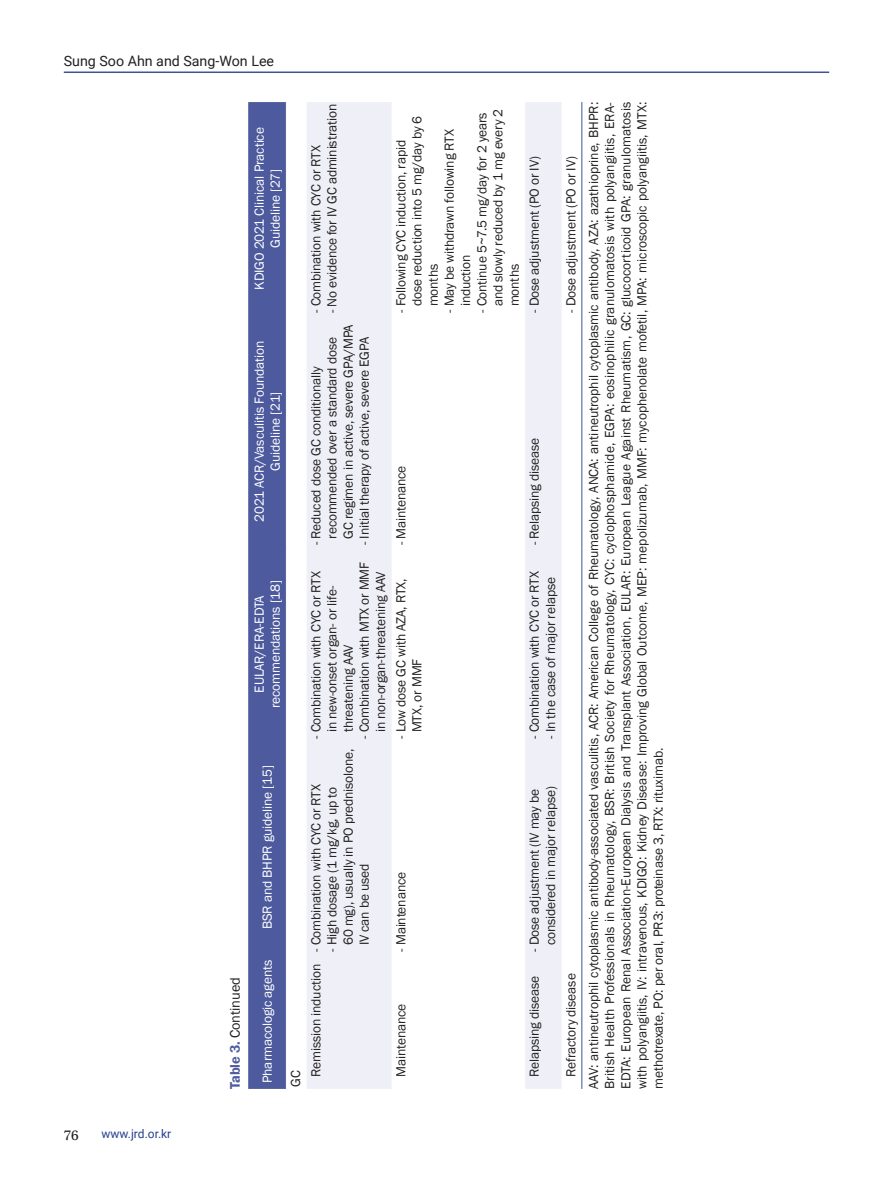
<style>
.page{position:relative;width:893px;height:1191px;background:#fff}
.page>*{position:absolute;margin:0;border:0;box-sizing:border-box;transform-origin:0 0}
.t1{font:15px "Utopia Std Capt";color:#231f20}
.t2{font:14.25px "Roboto";color:#231f20}
.t3{font:14.25px "Franklin Gothic";letter-spacing:-.01em;color:#231f20}
.t4{font:13.5px/16.2px "Franklin Gothic";letter-spacing:-.01em;color:#231f20}
.t5{font:13.5px/16.2px "Franklin Gothic";letter-spacing:-.01em;color:#fff;text-align:center}
.t6{font:12px "Roboto";color:#253f8e}
.s1{font-weight:600;color:#4d5a9e}
</style>
<div class="page">
<hr style="left:64px;top:71px;width:765px;height:2px;background:#3f5199">
<div style="left:248px;top:102px;width:38px;height:987px;background:#4d5a9e"></div>
<svg style="left:307px;top:102px;width:255px;height:987px"></svg>
<hr style="left:581px;top:954px;width:1px;height:135px;background:#3f5199">
<hr style="left:581px;top:741px;width:1px;height:213px;background:#3f5199">
<hr style="left:581px;top:547px;width:1px;height:194px;background:#3f5199">
<hr style="left:581px;top:315px;width:1px;height:232px;background:#3f5199">
<hr style="left:581px;top:102px;width:1px;height:213px;background:#3f5199">
<p class="t2" style="left:64px;top:51px;width:212px">Sung Soo Ahn and Sang-Won Lee</p>
<p class="t3" style="left:226px;top:1089px;width:113px;rotate:-90deg"><span class="s1">Table 3.</span> Continued</p>
<p class="t5" style="left:251px;top:290px;width:164px;rotate:-90deg">KDIGO 2021 Clinical Practice<br>Guideline [27]</p>
<p class="t5" style="left:251px;top:521px;width:182px;rotate:-90deg">2021 ACR/Vasculitis Foundation<br>Guideline [21]</p>
<p class="t5" style="left:251px;top:708px;width:129px;rotate:-90deg">EULAR/ERA-EDTA recommendations [18]</p>
<p class="t5" style="left:259px;top:929px;width:165px;rotate:-90deg">BSR and BHPR guideline [15]</p>
<p class="t5" style="left:259px;top:1083px;width:125px;rotate:-90deg">Pharmacologic agents</p>
<p class="t4" style="left:324px;top:313px;width:210px;rotate:-90deg">- No evidence for IV GC administration</p>
<p class="t4" style="left:308px;top:313px;width:169px;rotate:-90deg">- Combination with CYC or RTX</p>
<p class="t4" style="left:308px;top:538px;width:216px;text-indent:-6px;rotate:-90deg">- Reduced dose GC conditionally recommended over a standard dose<br>GC regimen in active, severe GPA/MPA</p>
<p class="t4" style="left:357px;top:545px;width:210px;rotate:-90deg">- Initial therapy of active, severe EGPA</p>
<p class="t4" style="left:308px;top:732px;width:162px;text-indent:-6px;rotate:-90deg">- Combination with CYC or RTX in new-onset organ- or life&shy;threatening AAV</p>
<p class="t4" style="left:357px;top:739px;width:178px;text-align:center;rotate:-90deg">- Combination with MTX or MMF in non-organ-threatening AAV</p>
<p class="t4" style="left:324px;top:945px;width:198px;text-indent:-6px;rotate:-90deg">- High dosage (1 mg/kg, up to<br>60 mg), usually in PO prednisolone,<br>IV can be used</p>
<p class="t4" style="left:286px;top:1077px;width:294px;line-height:20.2px;text-indent:-10px;rotate:-90deg">GC<br>Remission induction - Combination with CYC or RTX</p>
<p class="t4" style="left:474px;top:306px;width:199px;text-indent:-6px;rotate:-90deg">- Continue 5~7.5 mg/day for 2 years and slowly reduced by 1 mg every 2 months</p>
<p class="t4" style="left:393px;top:306px;width:192px;text-indent:-6px;rotate:-90deg">- Following CYC induction, rapid dose reduction into 5 mg/day by 6 months</p>
<p class="t4" style="left:442px;top:306px;width:179px;text-indent:-6px;rotate:-90deg">- May be withdrawn following RTX induction</p>
<p class="t4" style="left:393px;top:545px;width:81px;rotate:-90deg">- Maintenance</p>
<p class="t4" style="left:393px;top:732px;width:155px;text-indent:-6px;rotate:-90deg">- Low dose GC with AZA, RTX,<br>MTX, or MMF</p>
<p class="t4" style="left:393px;top:951px;width:81px;rotate:-90deg">- Maintenance</p>
<p class="t4" style="left:393px;top:1077px;width:75px;rotate:-90deg">Maintenance</p>
<p class="t4" style="left:527px;top:313px;width:158px;rotate:-90deg">- Dose adjustment (PO or IV)</p>
<p class="t4" style="left:527px;top:545px;width:109px;rotate:-90deg">- Relapsing disease</p>
<p class="t4" style="left:527px;top:739px;width:169px;rotate:-90deg">- Combination with CYC or RTX</p>
<p class="t4" style="left:543px;top:739px;width:163px;rotate:-90deg">- In the case of major relapse</p>
<p class="t4" style="left:527px;top:951px;width:167px;text-align:center;rotate:-90deg">- Dose adjustment (IV may be considered in major relapse)</p>
<p class="t4" style="left:527px;top:1077px;width:103px;rotate:-90deg">Relapsing disease</p>
<p class="t4" style="left:560px;top:1089px;width:988px;line-height:22.6px;text-indent:776px;rotate:-90deg">- Dose adjustment (PO or IV)<br>AAV: antineutrophil cytoplasmic antibody-associated vasculitis, ACR: American College of Rheumatology, ANCA: antineutrophil cytoplasmic antibody, AZA: azathioprine, BHPR:</p>
<p class="t4" style="left:602px;top:1089px;width:988px;text-align:justify;rotate:-90deg">British Health Professionals in Rheumatology, BSR: British Society for Rheumatology, CYC: cyclophosphamide, EGPA: eosinophilic granulomatosis with polyangiitis, ERA-EDTA: European Renal Association-European Dialysis and Transplant Association, EULAR: European League Against Rheumatism, GC: glucocorticoid GPA: granulomatosis with polyangiitis, IV: intravenous, KDIGO: Kidney Disease: Improving Global Outcome, MEP: mepolizumab, MMF: mycophenolate mofetil, MPA: microscopic polyangiitis, MTX: methotrexate, PO: per oral, PR3: proteinase 3, RTX: rituximab.</p>
<p class="t4" style="left:563px;top:1077px;width:105px;rotate:-90deg">Refractory disease</p>
<p class="t1" style="left:64px;top:1126px;width:17px">76</p>
<p class="t6" style="left:102px;top:1125px;width:71px">www.jrd.or.kr</p>
</div>
